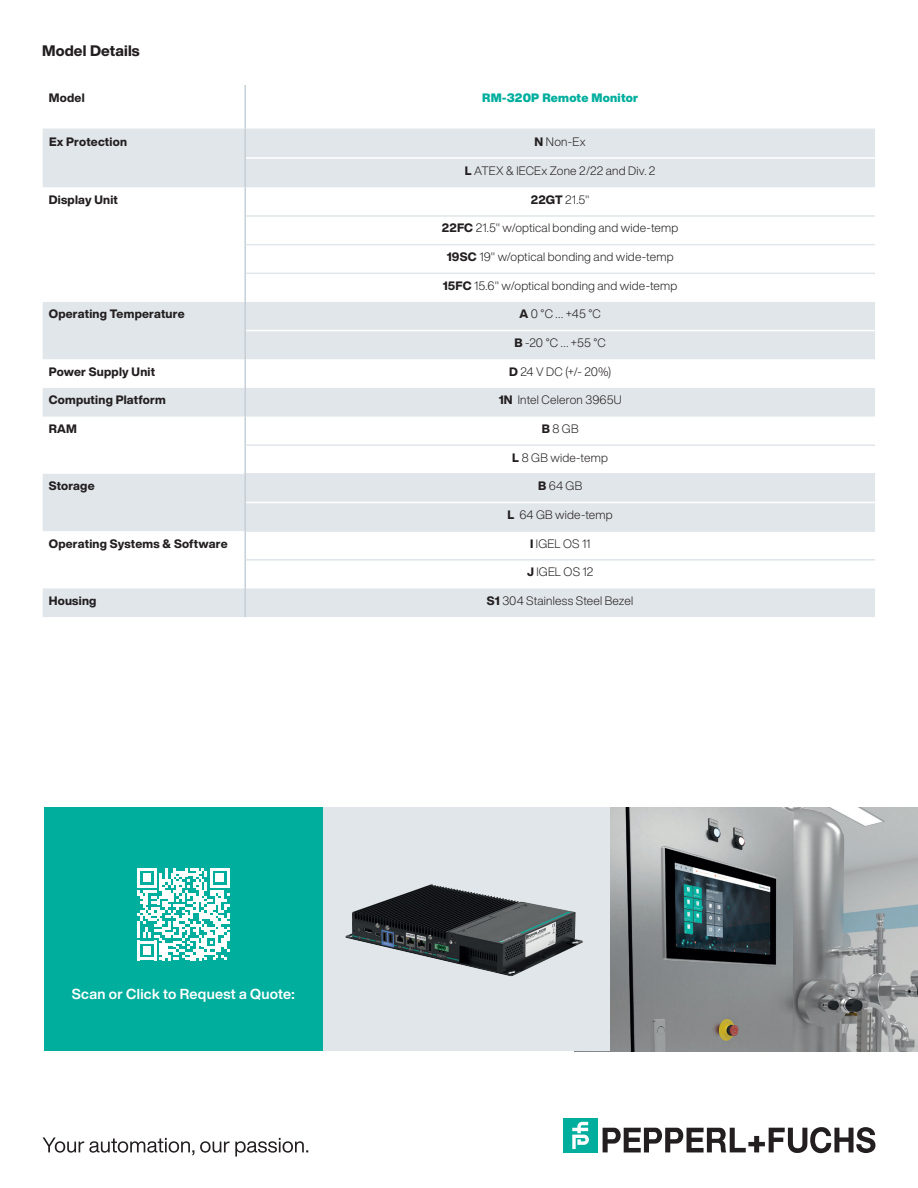
<style>
.page{position:relative;width:918px;height:1188px;background:#fff}
.page>*{position:absolute;margin:0;border:0;box-sizing:border-box;transform-origin:0 0}
.Subhead_10_pt__Schwarz{font:800 15px "Helvetica Now Display";letter-spacing:.01em;color:#231f20}
.t1{font:700 14.25px "Helvetica Now Display";letter-spacing:.02em;color:#fff}
.t2{font:300 12px "Helvetica Now Display";letter-spacing:.015em;color:#231f20}
.t3{font:800 12px "Helvetica Now Display";letter-spacing:.02em;color:#231f20}
.t4{font:900 12px "Helvetica Now Display";letter-spacing:.02em;color:#00ae9d}
.s1{font-weight:800}
</style>
<div class="page">
<img style="left:610px;top:808px;width:308px;height:243px">
<div style="left:301px;top:808px;width:309px;height:243px;background:#e1e6ea"></div>
<img style="left:346px;top:884px;width:237px;height:92px">
<div style="left:44px;top:808px;width:279px;height:243px;background:#00ae9d"></div>
<svg style="left:137px;top:868px;width:92px;height:92px"></svg>
<svg style="left:43px;top:1137px;width:265px;height:20px"></svg>
<svg style="left:603px;top:1127px;width:273px;height:26px"></svg>
<div style="left:564px;top:1118px;width:34px;height:34px;background:#00ae9d"></div>
<svg style="left:572px;top:1122px;width:17px;height:27px"></svg>
<svg style="left:43px;top:129px;width:832px;height:488px"></svg>
<hr style="left:244px;top:85px;width:2px;height:44px;background:#c6cfd6">
<hr style="left:244px;top:129px;width:2px;height:29px;background:#c6cfd6">
<hr style="left:244px;top:158px;width:2px;height:29px;background:#c6cfd6">
<hr style="left:244px;top:187px;width:2px;height:29px;background:#c6cfd6">
<hr style="left:244px;top:216px;width:2px;height:29px;background:#c6cfd6">
<hr style="left:244px;top:245px;width:2px;height:28px;background:#c6cfd6">
<hr style="left:244px;top:273px;width:2px;height:29px;background:#c6cfd6">
<hr style="left:244px;top:302px;width:2px;height:29px;background:#c6cfd6">
<hr style="left:244px;top:331px;width:2px;height:28px;background:#c6cfd6">
<hr style="left:244px;top:359px;width:2px;height:29px;background:#c6cfd6">
<hr style="left:244px;top:388px;width:2px;height:29px;background:#c6cfd6">
<hr style="left:244px;top:417px;width:2px;height:28px;background:#c6cfd6">
<hr style="left:244px;top:445px;width:2px;height:29px;background:#c6cfd6">
<hr style="left:244px;top:474px;width:2px;height:28px;background:#c6cfd6">
<hr style="left:244px;top:502px;width:2px;height:29px;background:#c6cfd6">
<hr style="left:244px;top:531px;width:2px;height:29px;background:#c6cfd6">
<hr style="left:244px;top:560px;width:2px;height:28px;background:#c6cfd6">
<hr style="left:244px;top:588px;width:2px;height:29px;background:#c6cfd6">
<hr style="left:246px;top:157px;width:629px;height:2px;background:#fff">
<hr style="left:246px;top:215px;width:629px;height:2px;background:#e1e6ea">
<hr style="left:246px;top:244px;width:629px;height:1px;background:#e1e6ea">
<hr style="left:246px;top:273px;width:629px;height:1px;background:#e1e6ea">
<hr style="left:246px;top:330px;width:629px;height:1px;background:#fff">
<hr style="left:246px;top:444px;width:629px;height:2px;background:#e1e6ea">
<hr style="left:246px;top:473px;width:629px;height:2px;background:#e1e6ea">
<hr style="left:246px;top:530px;width:629px;height:2px;background:#e1e6ea">
<hr style="left:246px;top:502px;width:629px;height:1px;background:#fff">
<hr style="left:246px;top:559px;width:629px;height:2px;background:#e1e6ea">
<p class="Subhead_10_pt__Schwarz" style="left:42px;top:40px;width:99px">Model Details</p>
<p class="t3" style="left:49px;top:89px;width:37px">Model</p>
<p class="t4" style="left:482px;top:89px;width:157px">RM-320P Remote Monitor</p>
<p class="t3" style="left:49px;top:133px;width:79px">Ex Protection</p>
<p class="t2" style="left:535px;top:133px;width:52px"><span class="s1">N</span> Non-Ex</p>
<p class="t2" style="left:465px;top:163px;width:192px"><span class="s1">L</span> ATEX &amp; IECEx Zone 2/22 and Div. 2</p>
<p class="t3" style="left:49px;top:191px;width:71px">Display Unit</p>
<p class="t2" style="left:531px;top:191px;width:60px"><span class="s1">22GT</span> 21.5"</p>
<p class="t2" style="left:442px;top:220px;width:238px"><span class="s1">22FC</span> 21.5" w/optical bonding and wide-temp</p>
<p class="t2" style="left:447px;top:249px;width:228px"><span class="s1">19SC</span> 19" w/optical bonding and wide-temp</p>
<p class="t2" style="left:443px;top:277px;width:236px"><span class="s1">15FC</span> 15.6" w/optical bonding and wide-temp</p>
<p class="t3" style="left:49px;top:306px;width:138px">Operating Temperature</p>
<p class="t2" style="left:520px;top:306px;width:83px"><span class="s1">A</span> 0 °C … +45 °C</p>
<p class="t2" style="left:515px;top:335px;width:93px"><span class="s1">B</span> -20 °C … +55 °C</p>
<p class="t3" style="left:49px;top:363px;width:108px">Power Supply Unit</p>
<p class="t2" style="left:509px;top:363px;width:104px"><span class="s1">D</span> 24 V DC (+/- 20%)</p>
<p class="t3" style="left:49px;top:392px;width:119px">Computing Platform</p>
<p class="t2" style="left:499px;top:392px;width:124px"><span class="s1">1N</span> Intel Celeron 3965U</p>
<p class="t3" style="left:49px;top:420px;width:30px">RAM</p>
<p class="t2" style="left:542px;top:421px;width:38px"><span class="s1">B</span> 8 GB</p>
<p class="t2" style="left:512px;top:449px;width:97px"><span class="s1">L</span> 8 GB wide-temp</p>
<p class="t3" style="left:49px;top:478px;width:47px">Storage</p>
<p class="t2" style="left:538px;top:478px;width:45px"><span class="s1">B</span> 64 GB</p>
<p class="t2" style="left:508px;top:507px;width:107px"><span class="s1">L</span> 64 GB wide-temp</p>
<p class="t3" style="left:49px;top:535px;width:181px">Operating Systems &amp; Software</p>
<p class="t2" style="left:530px;top:535px;width:62px"><span class="s1">I</span> IGEL OS 11</p>
<p class="t2" style="left:527px;top:564px;width:68px"><span class="s1">J</span> IGEL OS 12</p>
<p class="t3" style="left:49px;top:592px;width:49px">Housing</p>
<p class="t2" style="left:487px;top:593px;width:148px"><span class="s1">S1</span> 304 Stainless Steel Bezel</p>
<p class="t1" style="left:72px;top:984px;width:224px">Scan or Click to Request a Quote:</p>
</div>
